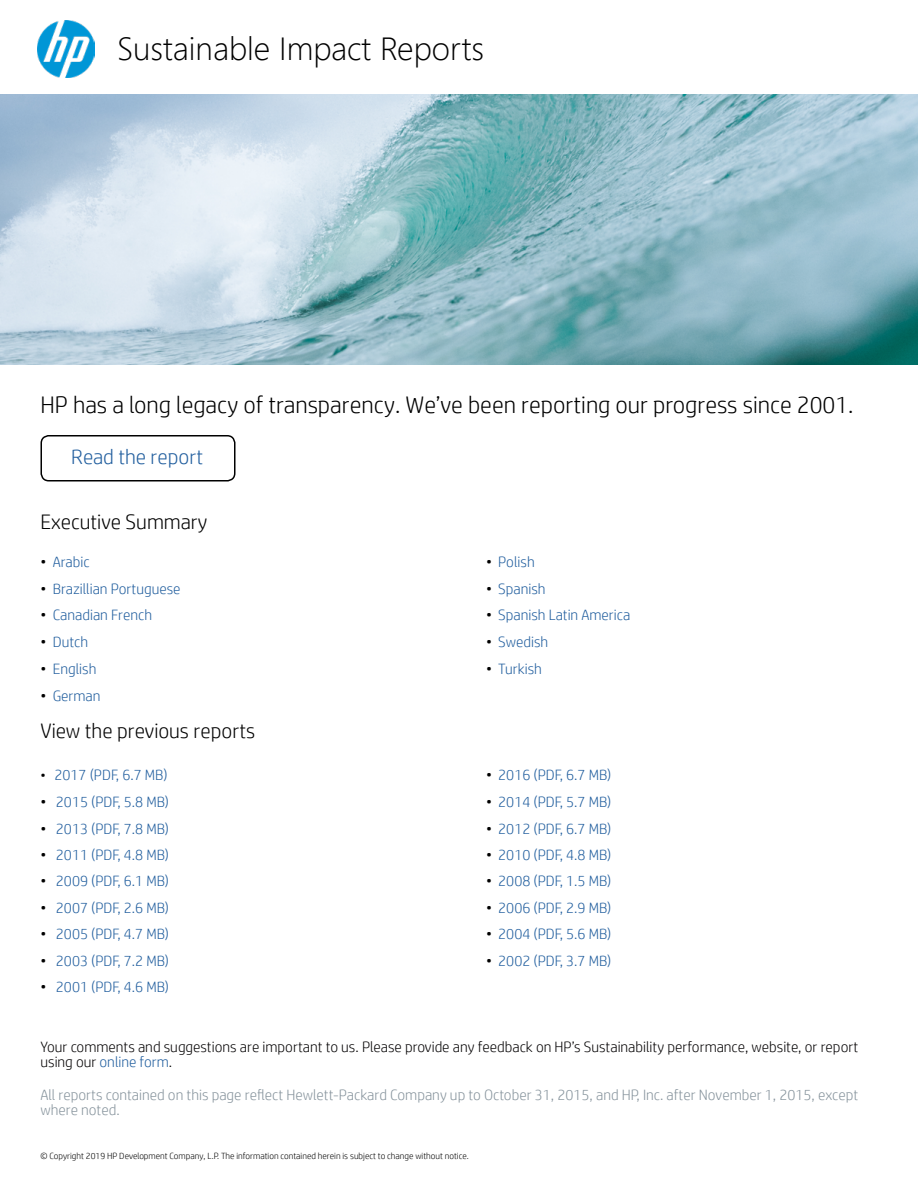
<style>
.page{position:relative;width:918px;height:1188px;background:#fff}
.page>*{position:absolute;margin:0;border:0;box-sizing:border-box;transform-origin:0 0}
.Page_title{font:30px "Microsoft Jheng Hei UI Light";color:#000}
.t1{font:300 24px "HP Simplified";color:#000}
.t2{font:300 21px "HP Simplified";color:#000}
.t3{font:300 21px "HP Simplified";color:#215e9e}
.product_description{font:300 15px "HP Simplified";color:#215e9e}
.t4{font:300 15px/15px "HP Simplified";color:#050304}
.t5{font:300 15px/15px "HP Simplified";color:#86939c}
.t6{font:300 9px "HP Simplified";color:#000}
.s1{color:#000}
.s2{font-size:13.5px;color:#000}
.s3{color:#215e9e}
</style>
<div class="page">
<img style="left:38px;top:20px;width:56px;height:57px">
<img style="left:0;top:94px;width:918px;height:270px">
<div style="left:40px;top:435px;width:196px;height:47px;border:2px solid #000;border-radius:8px"></div>
<p class="Page_title" style="left:117px;top:30px;width:369px">Sustainable Impact Reports</p>
<p class="t1" style="left:40px;top:391px;width:815px">HP has a long legacy of transparency. We’ve been reporting our progress since 2001.</p>
<p class="t3" style="left:71px;top:445px;width:134px">Read the report</p>
<p class="t2" style="left:40px;top:510px;width:168px">Executive Summary</p>
<p class="product_description" style="left:40px;top:553px;width:51px"><span class="s1">•</span> Arabic</p>
<p class="product_description" style="left:40px;top:580px;width:142px"><span class="s1">•</span> Brazillian Portuguese</p>
<p class="product_description" style="left:40px;top:607px;width:113px"><span class="s1">•</span> Canadian French</p>
<p class="product_description" style="left:40px;top:633px;width:49px"><span class="s1">•</span> Dutch</p>
<p class="product_description" style="left:40px;top:660px;width:57px"><span class="s1">•</span> English</p>
<p class="product_description" style="left:40px;top:687px;width:62px"><span class="s1">•</span> German</p>
<p class="t2" style="left:40px;top:719px;width:216px">View the previous reports</p>
<p class="product_description" style="left:40px;top:767px;width:129px"><span class="s2">•</span> 2017 (PDF, 6.7 MB)</p>
<p class="product_description" style="left:41px;top:794px;width:130px"><span class="s1">•</span> 2015 (PDF, 5.8 MB)</p>
<p class="product_description" style="left:41px;top:820px;width:130px"><span class="s1">•</span> 2013 (PDF, 7.8 MB)</p>
<p class="product_description" style="left:41px;top:846px;width:130px"><span class="s1">•</span> 2011 (PDF, 4.8 MB)</p>
<p class="product_description" style="left:41px;top:873px;width:130px"><span class="s1">•</span> 2009 (PDF, 6.1 MB)</p>
<p class="product_description" style="left:41px;top:899px;width:130px"><span class="s1">•</span> 2007 (PDF, 2.6 MB)</p>
<p class="product_description" style="left:41px;top:926px;width:130px"><span class="s1">•</span> 2005 (PDF, 4.7 MB)</p>
<p class="product_description" style="left:41px;top:952px;width:130px"><span class="s1">•</span> 2003 (PDF, 7.2 MB)</p>
<p class="product_description" style="left:41px;top:979px;width:130px"><span class="s1">•</span> 2001 (PDF, 4.6 MB)</p>
<p class="product_description" style="left:486px;top:553px;width:50px"><span class="s1">•</span> Polish</p>
<p class="product_description" style="left:486px;top:580px;width:61px"><span class="s1">•</span> Spanish</p>
<p class="product_description" style="left:486px;top:607px;width:146px"><span class="s1">•</span> Spanish Latin America</p>
<p class="product_description" style="left:486px;top:633px;width:64px"><span class="s1">•</span> Swedish</p>
<p class="product_description" style="left:486px;top:660px;width:57px"><span class="s1">•</span> Turkish</p>
<p class="product_description" style="left:486px;top:767px;width:127px"><span class="s1">•</span> 2016 (PDF, 6.7 MB)</p>
<p class="product_description" style="left:486px;top:794px;width:127px"><span class="s1">•</span> 2014 (PDF, 5.7 MB)</p>
<p class="product_description" style="left:486px;top:820px;width:127px"><span class="s1">•</span> 2012 (PDF, 6.7 MB)</p>
<p class="product_description" style="left:486px;top:846px;width:127px"><span class="s1">•</span> 2010 (PDF, 4.8 MB)</p>
<p class="product_description" style="left:486px;top:873px;width:127px"><span class="s1">•</span> 2008 (PDF, 1.5 MB)</p>
<p class="product_description" style="left:486px;top:899px;width:127px"><span class="s1">•</span> 2006 (PDF, 2.9 MB)</p>
<p class="product_description" style="left:486px;top:926px;width:127px"><span class="s1">•</span> 2004 (PDF, 5.6 MB)</p>
<p class="product_description" style="left:486px;top:952px;width:127px"><span class="s1">•</span> 2002 (PDF, 3.7 MB)</p>
<p class="t4" style="left:41px;top:1039px;width:819px">Your comments and suggestions are important to us. Please provide any feedback on HP’s Sustainability performance, website, or report using our <span class="s3">online form</span><span class="s1">.</span></p>
<p class="t5" style="left:41px;top:1087px;width:819px">All reports contained on this page reflect Hewlett-Packard Company up to October 31, 2015, and HP, Inc. after November 1, 2015, except where noted.</p>
<p class="t6" style="left:40px;top:1151px;width:430px">© Copyright 2019 HP Development Company, L.P. The information contained herein is subject to change without notice.</p>
</div>
